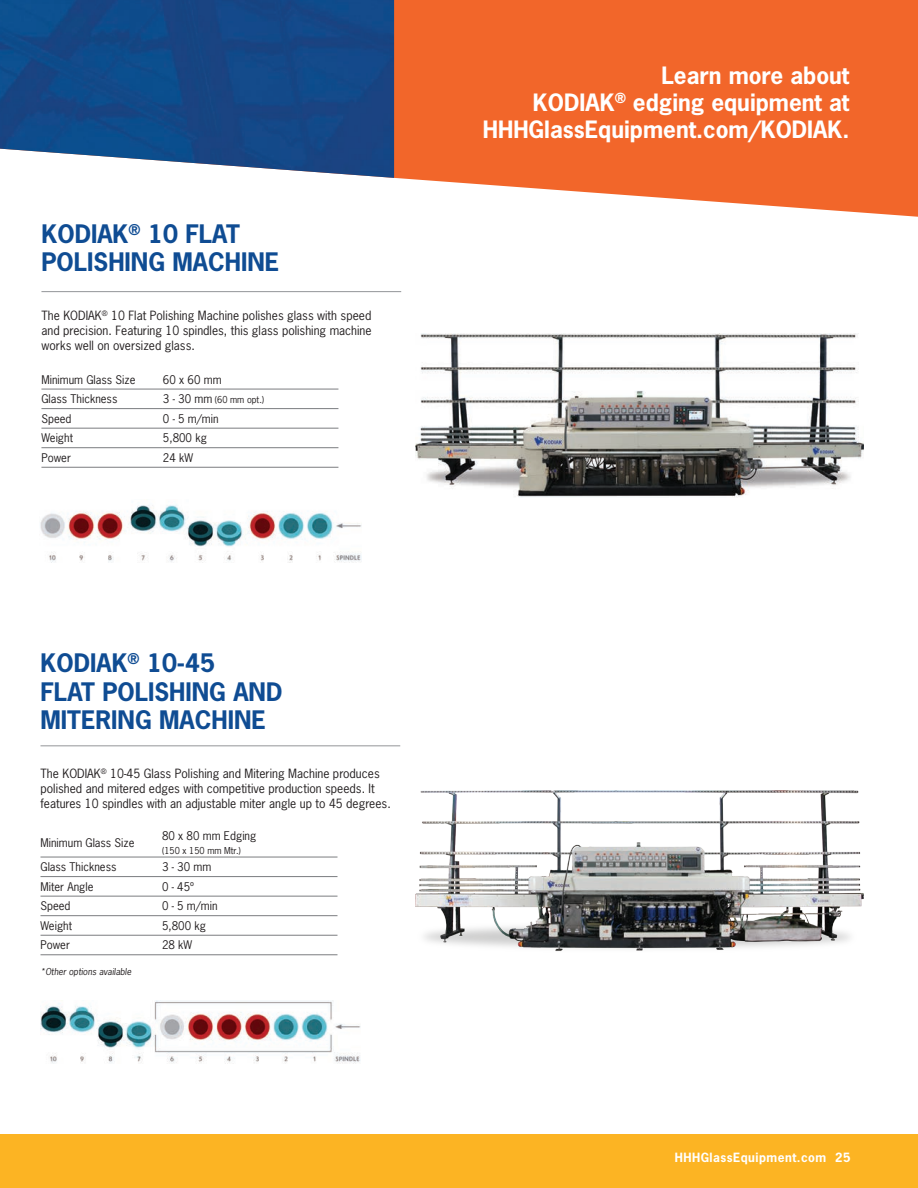
<style>
.page{position:relative;width:918px;height:1188px;background:#fff}
.page>*{position:absolute;margin:0;border:0;box-sizing:border-box;transform-origin:0 0}
.t1{font:700 24px/28.5px "News Gothic Std";color:#0f4c93}
.t2{font:700 22.5px/27px "News Gothic Std";color:#fff;text-align:right}
.Product_Description{font:12px/15px "News Gothic Std";color:#231f20;text-align:justify}
.t3{font:700 12px "News Gothic Std";letter-spacing:.04em;color:#fff}
.Chart_text{font:11.25px "News Gothic Std";color:#231f20}
.Chart_text-2{font:9px "News Gothic Std";color:#231f20}
.t4{font:italic 9px "News Gothic Std";color:#231f20}
.s1{font-size:11.25px}
</style>
<div class="page">
<div style="left:0;top:1134px;width:918px;height:54px;background:#fcb423"></div>
<svg style="left:394px;top:0;width:524px;height:217px;background:#f3733d"></svg>
<img style="left:0;top:0;width:394px;height:178px">
<img style="left:415px;top:334px;width:448px;height:163px">
<img style="left:415px;top:791px;width:448px;height:160px">
<hr style="left:41px;top:291px;width:360px;height:1px;background:#939598">
<hr style="left:40px;top:745px;width:360px;height:1px;background:#939598">
<hr style="left:41px;top:428px;width:122px;height:1px;background:#7b7d80">
<hr style="left:163px;top:428px;width:175px;height:1px;background:#7b7d80">
<hr style="left:41px;top:447px;width:122px;height:1px;background:#7b7d80">
<hr style="left:163px;top:447px;width:175px;height:1px;background:#7b7d80">
<hr style="left:41px;top:467px;width:122px;height:1px;background:#7b7d80">
<hr style="left:163px;top:467px;width:175px;height:1px;background:#7b7d80">
<hr style="left:41px;top:389px;width:122px;height:1px;background:#7b7d80">
<hr style="left:163px;top:389px;width:175px;height:1px;background:#7b7d80">
<hr style="left:41px;top:408px;width:122px;height:1px;background:#7b7d80">
<hr style="left:163px;top:408px;width:175px;height:1px;background:#7b7d80">
<hr style="left:40px;top:896px;width:122px;height:1px;background:#7b7d80">
<hr style="left:162px;top:896px;width:176px;height:1px;background:#7b7d80">
<hr style="left:40px;top:915px;width:122px;height:1px;background:#7b7d80">
<hr style="left:162px;top:915px;width:176px;height:1px;background:#7b7d80">
<hr style="left:40px;top:935px;width:122px;height:1px;background:#7b7d80">
<hr style="left:162px;top:935px;width:176px;height:1px;background:#7b7d80">
<hr style="left:40px;top:955px;width:122px;height:1px;background:#7b7d80">
<hr style="left:162px;top:955px;width:176px;height:1px;background:#7b7d80">
<hr style="left:40px;top:857px;width:122px;height:1px;background:#7b7d80">
<hr style="left:162px;top:857px;width:176px;height:1px;background:#7b7d80">
<hr style="left:40px;top:876px;width:122px;height:1px;background:#7b7d80">
<hr style="left:162px;top:876px;width:176px;height:1px;background:#7b7d80">
<img style="left:40px;top:505px;width:322px;height:58px">
<img style="left:40px;top:1000px;width:321px;height:63px">
<p class="t1" style="left:41px;top:219px;width:239px">KODIAK<sup>®</sup> 10 FLAT<br>POLISHING MACHINE</p>
<p class="Product_Description" style="left:41px;top:308px;width:332px">The KODIAK<sup>®</sup> 10 Flat Polishing Machine polishes glass with speed and precision. Featuring 10 spindles, this glass polishing machine works well on oversized glass.</p>
<p class="Chart_text" style="left:41px;top:372px;width:96px">Minimum Glass Size</p>
<p class="Chart_text" style="left:163px;top:372px;width:60px">60 x 60 mm</p>
<p class="Chart_text" style="left:41px;top:392px;width:78px">Glass Thickness</p>
<p class="Chart_text-2" style="left:163px;top:394px;width:103px"><span class="s1">3 - 30 mm</span> (60 mm opt.)</p>
<p class="Chart_text" style="left:41px;top:411px;width:32px">Speed</p>
<p class="Chart_text" style="left:163px;top:411px;width:57px">0 - 5 m/min</p>
<p class="Chart_text" style="left:41px;top:431px;width:33px">Weight</p>
<p class="Chart_text" style="left:163px;top:431px;width:45px">5,800 kg</p>
<p class="Chart_text" style="left:41px;top:450px;width:31px">Power</p>
<p class="Chart_text" style="left:163px;top:450px;width:32px">24 kW</p>
<p class="t1" style="left:40px;top:649px;width:243px">KODIAK<sup>®</sup> 10-45<br>FLAT POLISHING AND<br>MITERING MACHINE</p>
<p class="Product_Description" style="left:40px;top:766px;width:352px;text-align:left">The KODIAK<sup>®</sup> 10-45 Glass Polishing and Mitering Machine produces polished and mitered edges with competitive production speeds. It features 10 spindles with an adjustable miter angle up to 45 degrees.</p>
<p class="Chart_text" style="left:40px;top:835px;width:96px">Minimum Glass Size</p>
<p class="Chart_text" style="left:162px;top:829px;width:96px">80 x 80 mm Edging</p>
<p class="Chart_text-2" style="left:162px;top:844px;width:80px">(150 x 150 mm Mtr.)</p>
<p class="Chart_text" style="left:40px;top:860px;width:78px">Glass Thickness</p>
<p class="Chart_text" style="left:162px;top:860px;width:51px">3 - 30 mm</p>
<p class="Chart_text" style="left:40px;top:879px;width:54px">Miter Angle</p>
<p class="Chart_text" style="left:162px;top:879px;width:34px">0 - 45o</p>
<p class="Chart_text" style="left:40px;top:899px;width:32px">Speed</p>
<p class="Chart_text" style="left:162px;top:899px;width:57px">0 - 5 m/min</p>
<p class="Chart_text" style="left:40px;top:918px;width:33px">Weight</p>
<p class="Chart_text" style="left:162px;top:918px;width:45px">5,800 kg</p>
<p class="Chart_text" style="left:40px;top:938px;width:31px">Power</p>
<p class="Chart_text" style="left:162px;top:938px;width:32px">28 kW</p>
<p class="t4" style="left:40px;top:966px;width:92px">*Other options available</p>
<p class="t2" style="left:483px;top:62px;width:368px">Learn more about<br>KODIAK<sup>®</sup> edging equipment at<br>HHHGlassEquipment.com/KODIAK.</p>
<p class="t3" style="left:675px;top:1149px;width:177px">HHHGlassEquipment.com 25</p>
</div>
